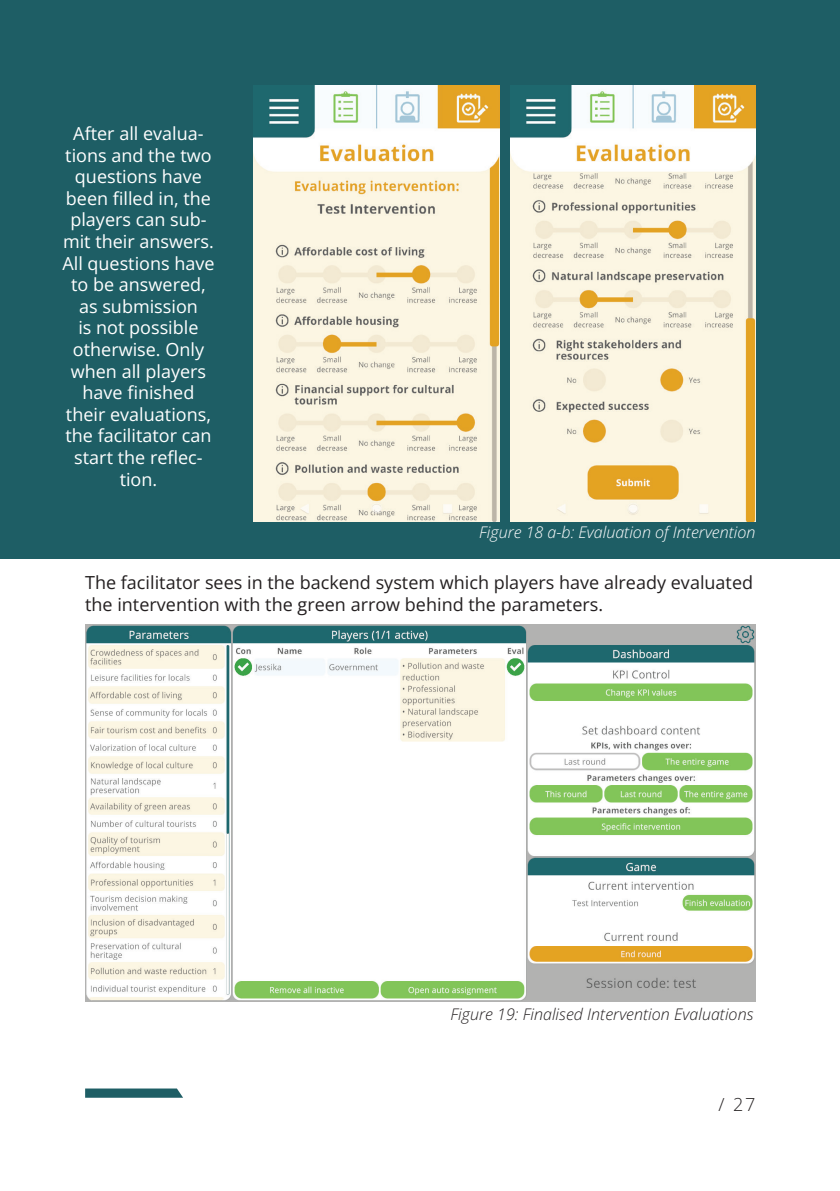
<style>
.page{position:relative;width:840px;height:1191px;background:#fff}
.page>*{position:absolute;margin:0;border:0;box-sizing:border-box;transform-origin:0 0}
.t1{font:18px/21.6px "Open Sans";color:#fff;text-align:center}
.t2{font:18px/21.6px "Open Sans";color:#231f20}
.t3{font:300 18px "Open Sans";color:#231f20}
.t4{font:italic 300 16px "Open Sans";color:#231f20}
.t5{font:italic 300 16px "Open Sans";color:#fff}
</style>
<div class="page">
<svg style="left:85px;top:1088px;width:98px;height:9px"></svg>
<div style="left:0;top:0;width:839px;height:558px;background:#1e5e65"></div>
<img style="left:254px;top:85px;width:245px;height:436px">
<img style="left:510px;top:85px;width:245px;height:436px">
<img style="left:85px;top:625px;width:670px;height:376px">
<p class="t1" style="left:62px;top:122px;width:153px">After all evalua&shy;tions and the two questions have been filled in, the players can sub&shy;mit their answers.<br>All questions have to be answered, as submission<br>is not possible otherwise. Only when all players have finished their evaluations, the facilitator can start the reflec&shy;tion.</p>
<p class="t5" style="left:479px;top:521px;width:278px">Figure 18 a-b: Evaluation of Intervention</p>
<p class="t2" style="left:85px;top:571px;width:669px">The facilitator sees in the backend system which players have already evaluated the intervention with the green arrow behind the parameters.</p>
<p class="t4" style="left:450px;top:1003px;width:304px">Figure 19: Finalised Intervention Evaluations</p>
<p class="t3" style="left:718px;top:1092px;width:38px">/ 27</p>
</div>
